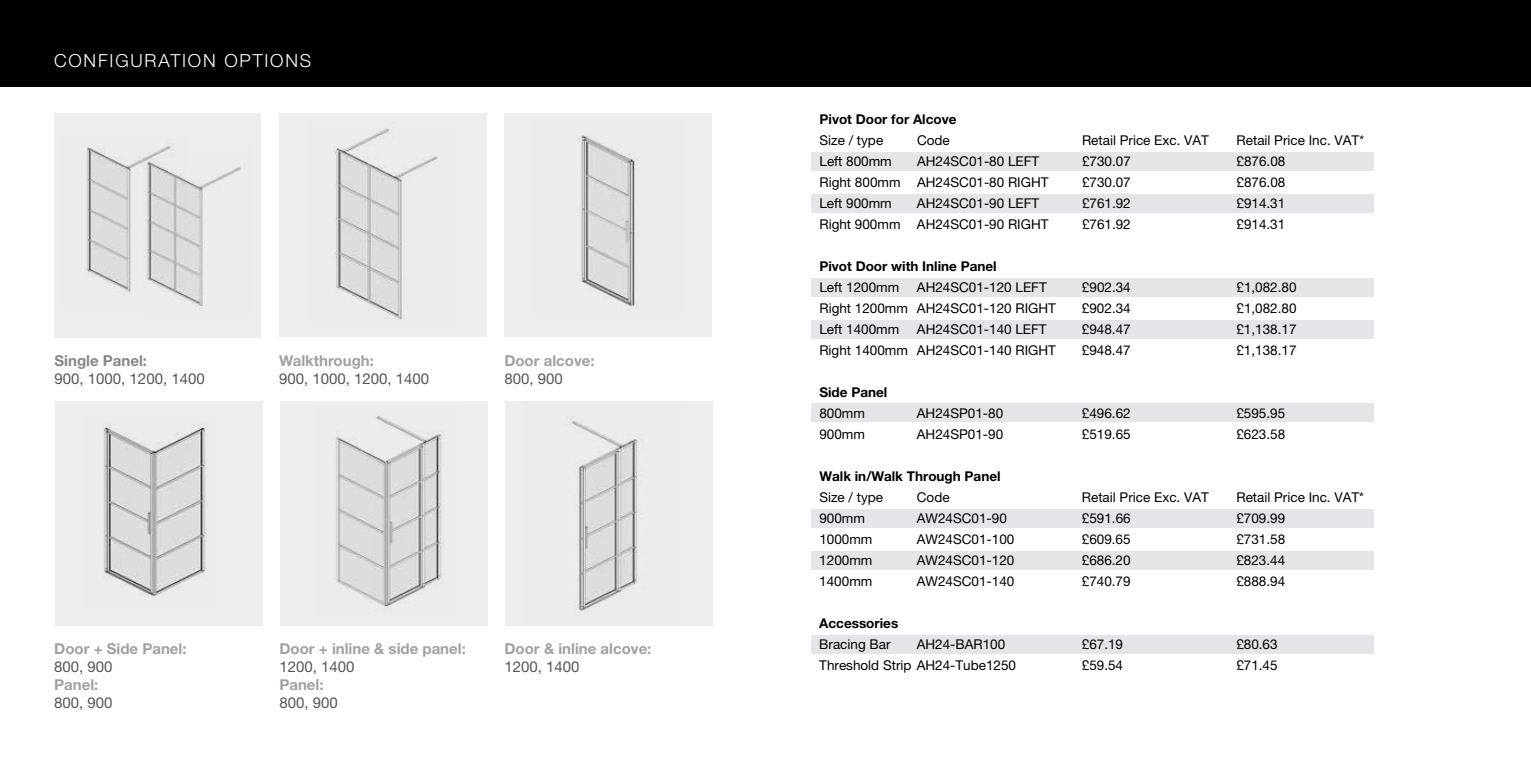
<style>
.page{position:relative;width:1531px;height:766px;background:#fff}
.page>*{position:absolute;margin:0;border:0;box-sizing:border-box;transform-origin:0 0}
.t1{font:300 18px "Helvetica Neue LT Std";letter-spacing:.1em;color:#fff}
.t2{font:700 15px "Helvetica Neue LT Std";color:#a1a1a1}
.t3{font:15px "Helvetica Neue LT Std";color:#575756}
.t4{font:700 15px "Helvetica Neue LT Std";color:#878787}
.t5{font:13.5px "Helvetica Neue LT Std";color:#000}
.t6{font:700 13.5px "Helvetica Neue LT Std";color:#000}
</style>
<div class="page">
<div style="left:55px;top:114px;width:206px;height:224px;background:#ededed"></div>
<div style="left:279px;top:114px;width:207px;height:222px;background:#ededed"></div>
<div style="left:504px;top:114px;width:207px;height:222px;background:#ededed"></div>
<div style="left:55px;top:401px;width:207px;height:224px;background:#ededed"></div>
<div style="left:280px;top:401px;width:208px;height:224px;background:#ededed"></div>
<div style="left:506px;top:401px;width:207px;height:224px;background:#ededed"></div>
<img style="left:578px;top:135px;width:59px;height:173px">
<img style="left:86px;top:144px;width:88px;height:151px">
<img style="left:334px;top:128px;width:104px;height:192px">
<img style="left:144px;top:146px;width:97px;height:163px">
<img style="left:103px;top:424px;width:105px;height:173px">
<div style="left:0;top:0;width:1531px;height:86px;background:#000"></div>
<div style="left:811px;top:152px;width:562px;height:18px;background:#e4e5e9"></div>
<div style="left:811px;top:195px;width:562px;height:18px;background:#e4e5e9"></div>
<div style="left:811px;top:279px;width:562px;height:18px;background:#e4e5e9"></div>
<div style="left:811px;top:320px;width:562px;height:18px;background:#e4e5e9"></div>
<div style="left:811px;top:403px;width:562px;height:18px;background:#e4e5e9"></div>
<div style="left:811px;top:510px;width:562px;height:18px;background:#e4e5e9"></div>
<div style="left:811px;top:551px;width:562px;height:18px;background:#e4e5e9"></div>
<div style="left:811px;top:635px;width:562px;height:18px;background:#e4e5e9"></div>
<img style="left:335px;top:415px;width:109px;height:196px">
<img style="left:523px;top:420px;width:163px;height:206px">
<h1 class="t1" style="left:54px;top:49px;width:259px">CONFIGURATION OPTIONS</h1>
<p class="t4" style="left:55px;top:351px;width:94px">Single Panel:</p>
<p class="t3" style="left:55px;top:369px;width:152px">900, 1000, 1200, 1400</p>
<p class="t2" style="left:279px;top:351px;width:96px">Walkthrough:</p>
<p class="t3" style="left:279px;top:369px;width:152px">900, 1000, 1200, 1400</p>
<p class="t2" style="left:504px;top:351px;width:92px">Door alcove:</p>
<p class="t3" style="left:504px;top:369px;width:60px">800, 900</p>
<p class="t2" style="left:54px;top:639px;width:134px">Door + Side Panel:</p>
<p class="t3" style="left:54px;top:657px;width:60px">800, 900</p>
<p class="t2" style="left:54px;top:675px;width:46px">Panel:</p>
<p class="t3" style="left:54px;top:693px;width:60px">800, 900</p>
<p class="t2" style="left:279px;top:639px;width:188px">Door + inline &amp; side panel:</p>
<p class="t3" style="left:279px;top:657px;width:77px">1200, 1400</p>
<p class="t2" style="left:279px;top:675px;width:46px">Panel:</p>
<p class="t3" style="left:279px;top:693px;width:60px">800, 900</p>
<p class="t2" style="left:504px;top:639px;width:148px">Door &amp; inline alcove:</p>
<p class="t3" style="left:504px;top:657px;width:77px">1200, 1400</p>
<p class="t6" style="left:819px;top:110px;width:139px">Pivot Door for Alcove</p>
<p class="t5" style="left:819px;top:132px;width:65px">Size / type</p>
<p class="t5" style="left:917px;top:132px;width:34px">Code</p>
<p class="t5" style="left:1082px;top:132px;width:128px">Retail Price Exc. VAT</p>
<p class="t5" style="left:1236px;top:132px;width:129px">Retail Price Inc. VAT*</p>
<p class="t5" style="left:819px;top:153px;width:74px">Left 800mm</p>
<p class="t5" style="left:917px;top:153px;width:124px">AH24SC01-80 LEFT</p>
<p class="t5" style="left:1082px;top:153px;width:50px">£730.07</p>
<p class="t5" style="left:1236px;top:153px;width:50px">£876.08</p>
<p class="t5" style="left:819px;top:174px;width:231px">Right 800mm AH24SC01-80 RIGHT</p>
<p class="t5" style="left:1082px;top:174px;width:50px">£730.07</p>
<p class="t5" style="left:1236px;top:174px;width:50px">£876.08</p>
<p class="t5" style="left:819px;top:195px;width:74px">Left 900mm</p>
<p class="t5" style="left:917px;top:195px;width:124px">AH24SC01-90 LEFT</p>
<p class="t5" style="left:1082px;top:195px;width:50px">£761.92</p>
<p class="t5" style="left:1236px;top:195px;width:50px">£914.31</p>
<p class="t5" style="left:819px;top:216px;width:231px">Right 900mm AH24SC01-90 RIGHT</p>
<p class="t5" style="left:1082px;top:216px;width:50px">£761.92</p>
<p class="t5" style="left:1236px;top:216px;width:50px">£914.31</p>
<p class="t6" style="left:819px;top:257px;width:179px">Pivot Door with Inline Panel</p>
<p class="t5" style="left:819px;top:279px;width:81px">Left 1200mm</p>
<p class="t5" style="left:917px;top:279px;width:131px">AH24SC01-120 LEFT</p>
<p class="t5" style="left:1082px;top:279px;width:50px">£902.34</p>
<p class="t5" style="left:1236px;top:279px;width:62px">£1,082.80</p>
<p class="t5" style="left:819px;top:300px;width:238px">Right 1200mm AH24SC01-120 RIGHT</p>
<p class="t5" style="left:1082px;top:300px;width:50px">£902.34</p>
<p class="t5" style="left:1236px;top:300px;width:62px">£1,082.80</p>
<p class="t5" style="left:819px;top:321px;width:81px">Left 1400mm</p>
<p class="t5" style="left:917px;top:321px;width:131px">AH24SC01-140 LEFT</p>
<p class="t5" style="left:1082px;top:321px;width:50px">£948.47</p>
<p class="t5" style="left:1236px;top:321px;width:62px">£1,138.17</p>
<p class="t5" style="left:819px;top:342px;width:238px">Right 1400mm AH24SC01-140 RIGHT</p>
<p class="t5" style="left:1082px;top:342px;width:50px">£948.47</p>
<p class="t5" style="left:1236px;top:342px;width:62px">£1,138.17</p>
<p class="t6" style="left:819px;top:383px;width:69px">Side Panel</p>
<p class="t5" style="left:819px;top:405px;width:47px">800mm</p>
<p class="t5" style="left:917px;top:405px;width:88px">AH24SP01-80</p>
<p class="t5" style="left:1082px;top:405px;width:50px">£496.62</p>
<p class="t5" style="left:1236px;top:405px;width:50px">£595.95</p>
<p class="t5" style="left:819px;top:426px;width:47px">900mm</p>
<p class="t5" style="left:917px;top:426px;width:88px">AH24SP01-90</p>
<p class="t5" style="left:1082px;top:426px;width:50px">£519.65</p>
<p class="t5" style="left:1236px;top:426px;width:50px">£623.58</p>
<p class="t6" style="left:819px;top:468px;width:183px">Walk in/Walk Through Panel</p>
<p class="t5" style="left:819px;top:489px;width:65px">Size / type</p>
<p class="t5" style="left:917px;top:489px;width:34px">Code</p>
<p class="t5" style="left:1082px;top:489px;width:128px">Retail Price Exc. VAT</p>
<p class="t5" style="left:1236px;top:489px;width:129px">Retail Price Inc. VAT*</p>
<p class="t5" style="left:819px;top:510px;width:47px">900mm</p>
<p class="t5" style="left:917px;top:510px;width:92px">AW24SC01-90</p>
<p class="t5" style="left:1082px;top:510px;width:50px">£591.66</p>
<p class="t5" style="left:1236px;top:510px;width:50px">£709.99</p>
<p class="t5" style="left:819px;top:531px;width:55px">1000mm</p>
<p class="t5" style="left:917px;top:531px;width:99px">AW24SC01-100</p>
<p class="t5" style="left:1082px;top:531px;width:50px">£609.65</p>
<p class="t5" style="left:1236px;top:531px;width:50px">£731.58</p>
<p class="t5" style="left:819px;top:552px;width:55px">1200mm</p>
<p class="t5" style="left:917px;top:552px;width:99px">AW24SC01-120</p>
<p class="t5" style="left:1082px;top:552px;width:50px">£686.20</p>
<p class="t5" style="left:1236px;top:552px;width:50px">£823.44</p>
<p class="t5" style="left:819px;top:573px;width:55px">1400mm</p>
<p class="t5" style="left:917px;top:573px;width:99px">AW24SC01-140</p>
<p class="t5" style="left:1082px;top:573px;width:50px">£740.79</p>
<p class="t5" style="left:1236px;top:573px;width:50px">£888.94</p>
<p class="t6" style="left:819px;top:615px;width:80px">Accessories</p>
<p class="t5" style="left:819px;top:636px;width:73px">Bracing Bar</p>
<p class="t5" style="left:917px;top:636px;width:90px">AH24-BAR100</p>
<p class="t5" style="left:1082px;top:636px;width:43px">£67.19</p>
<p class="t5" style="left:1236px;top:636px;width:43px">£80.63</p>
<p class="t5" style="left:819px;top:657px;width:198px">Threshold Strip AH24-Tube1250</p>
<p class="t5" style="left:1082px;top:657px;width:43px">£59.54</p>
<p class="t5" style="left:1236px;top:657px;width:43px">£71.45</p>
</div>
